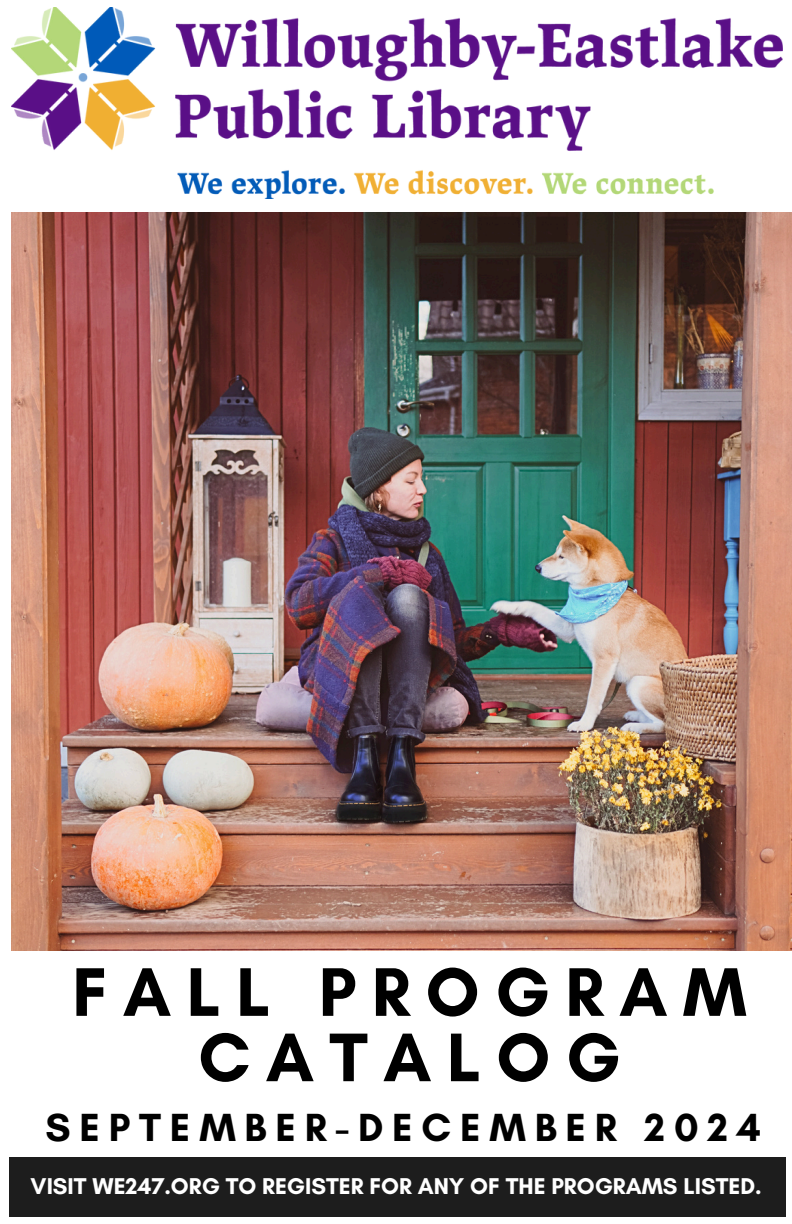
<style>
.page{position:relative;width:792px;height:1224px;background:#fff}
.page>*{position:absolute;margin:0;border:0;box-sizing:border-box;transform-origin:0 0}
.t1{font:700 70px/65.4px "Glacial Indifference";letter-spacing:.22em;color:#000;text-align:center}
.t2{font:700 40px "Glacial Indifference";letter-spacing:.22em;color:#000}
.t3{font:700 23.2px "Glacial Indifference";color:#fff}
</style>
<div class="page">
<div style="left:9px;top:1158px;width:776px;height:59px;background:#1d1d1d"></div>
<img style="left:12px;top:8px;width:771px;height:190px">
<img style="left:12px;top:212px;width:780px;height:738px">
<h1 class="t1" style="left:72px;top:959px;width:676px">FALL PROGRAM<br>CATALOG</h1>
<h2 class="t2" style="left:46px;top:1103px;width:717px">SEPTEMBER-DECEMBER 2024</h2>
<p class="t3" style="left:31px;top:1172px;width:733px">VISIT WE247.ORG TO REGISTER FOR ANY OF THE PROGRAMS LISTED.</p>
</div>
